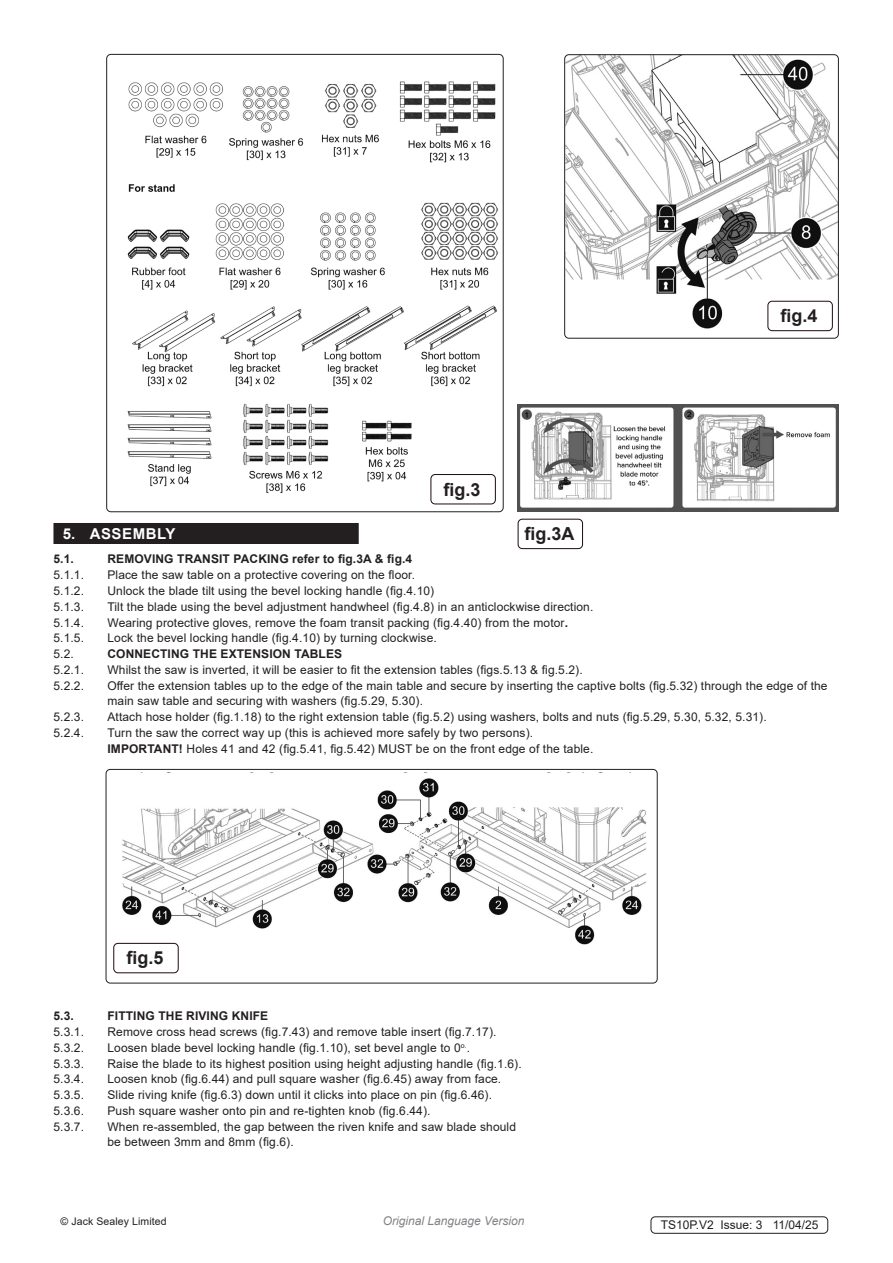
<style>
.page{position:relative;width:893px;height:1263px;background:#fff}
.page>*{position:absolute;margin:0;border:0;box-sizing:border-box;transform-origin:0 0}
.t1{font:700 18px "Arial";color:#231f20}
.t2{font:700 15px "Arial";letter-spacing:.035em;color:#fff}
.Body{font:12px/15.8px "Arial";letter-spacing:.01em;color:#231f20}
.t3{font:700 12px "Arial";letter-spacing:.01em;color:#231f20}
.t4{font:italic 12px "Arial";color:#808285}
.Rob{font:12px "Arial";color:#231f20}
.Body__Justified__7pt{font:10.5px "Arial";letter-spacing:.01em;color:#231f20}
.s1{font-weight:700}
</style>
<div class="page">
<div style="left:53px;top:523px;width:306px;height:21px;background:#231f20"></div>
<img style="left:566px;top:56px;width:271px;height:281px">
<div style="left:564px;top:54px;width:275px;height:285px;border:1px solid #231f20;border-radius:4px"></div>
<img style="left:106px;top:772px;width:551px;height:211px">
<div style="left:106px;top:769px;width:552px;height:214px;border:1px solid #231f20;border-radius:4px"></div>
<img style="left:108px;top:56px;width:394px;height:449px">
<div style="left:768px;top:301px;width:64px;height:30px;background:#fff;border-radius:4px"></div>
<div style="left:767px;top:301px;width:66px;height:30px;border:1px solid #200a0e;border-radius:4px"></div>
<div style="left:431px;top:474px;width:64px;height:30px;background:#fff;border-radius:4px"></div>
<div style="left:431px;top:474px;width:65px;height:30px;border:1px solid #200a0e;border-radius:4px"></div>
<div style="left:518px;top:519px;width:65px;height:30px;border:1px solid #200a0e;border-radius:4px"></div>
<div style="left:651px;top:1216px;width:177px;height:18px;border:1px solid #231f20;border-radius:4px"></div>
<div style="left:114px;top:943px;width:64px;height:30px;background:#fff;border-radius:4px"></div>
<div style="left:113px;top:943px;width:66px;height:30px;border:1px solid #200a0e;border-radius:4px"></div>
<img style="left:518px;top:405px;width:321px;height:107px">
<p class="t1" style="left:444px;top:476px;width:39px">fig.3</p>
<p class="t1" style="left:780px;top:303px;width:39px">fig.4</p>
<p class="t1" style="left:525px;top:521px;width:52px">fig.3A</p>
<p class="t2" style="left:63px;top:523px;width:114px">5. ASSEMBLY</p>
<p class="t3" style="left:53px;top:551px;width:22px">5.1.</p>
<p class="t3" style="left:107px;top:551px;width:306px">REMOVING TRANSIT PACKING refer to fig.3A &amp; fig.4</p>
<p class="Body" style="left:53px;top:567px;width:32px">5.1.1.</p>
<p class="Body" style="left:107px;top:567px;width:309px">Place the saw table on a protective covering on the floor.</p>
<p class="Body" style="left:53px;top:583px;width:32px">5.1.2.</p>
<p class="Body" style="left:107px;top:583px;width:328px">Unlock the blade tilt using the bevel locking handle (fig.4.10)</p>
<p class="Body" style="left:53px;top:599px;width:32px">5.1.3.</p>
<p class="Body" style="left:107px;top:599px;width:487px">Tilt the blade using the bevel adjustment handwheel (fig.4.8) in an anticlockwise direction.</p>
<p class="Body" style="left:53px;top:614px;width:32px">5.1.4.</p>
<p class="Body" style="left:107px;top:614px;width:462px">Wearing protective gloves, remove the foam transit packing (fig.4.40) from the motor<span class="s1">.</span></p>
<p class="Body" style="left:53px;top:630px;width:32px">5.1.5.</p>
<p class="Body" style="left:107px;top:630px;width:331px">Lock the bevel locking handle (fig.4.10) by turning clockwise.</p>
<p class="Body" style="left:53px;top:646px;width:22px">5.2.</p>
<p class="t3" style="left:107px;top:645px;width:236px">CONNECTING THE EXTENSION TABLES</p>
<p class="Body" style="left:53px;top:662px;width:32px">5.2.1.</p>
<p class="Body" style="left:107px;top:662px;width:477px">Whilst the saw is inverted, it will be easier to fit the extension tables (figs.5.13 &amp; fig.5.2).</p>
<p class="Body" style="left:53px;top:677px;width:32px">5.2.2.</p>
<p class="Body" style="left:107px;top:677px;width:722px">Offer the extension tables up to the edge of the main table and secure by inserting the captive bolts (fig.5.32) through the edge of the main saw table and securing with washers (fig.5.29, 5.30).</p>
<p class="Body" style="left:53px;top:709px;width:32px">5.2.3.</p>
<p class="Body" style="left:107px;top:709px;width:661px">Attach hose holder (fig.1.18) to the right extension table (fig.5.2) using washers, bolts and nuts (fig.5.29, 5.30, 5.32, 5.31).</p>
<p class="Body" style="left:53px;top:725px;width:32px">5.2.4.</p>
<p class="Body" style="left:107px;top:725px;width:427px">Turn the saw the correct way up (this is achieved more safely by two persons).</p>
<p class="Body" style="left:107px;top:740px;width:487px"><span class="s1">IMPORTANT!</span> Holes 41 and 42 (fig.5.41, fig.5.42) MUST be on the front edge of the table.</p>
<p class="t1" style="left:126px;top:945px;width:39px">fig.5</p>
<p class="t3" style="left:53px;top:1008px;width:22px">5.3.</p>
<p class="t3" style="left:107px;top:1008px;width:162px">FITTING THE RIVING KNIFE</p>
<p class="Body" style="left:53px;top:1024px;width:32px">5.3.1.</p>
<p class="Body" style="left:107px;top:1024px;width:390px">Remove cross head screws (fig.7.43) and remove table insert (fig.7.17).</p>
<p class="Body" style="left:53px;top:1040px;width:32px">5.3.2.</p>
<p class="Body" style="left:107px;top:1040px;width:364px">Loosen blade bevel locking handle (fig.1.10), set bevel angle to 0<sup>o.</sup>.</p>
<p class="Body" style="left:53px;top:1055px;width:32px">5.3.3.</p>
<p class="Body" style="left:107px;top:1055px;width:416px">Raise the blade to its highest position using height adjusting handle (fig.1.6).</p>
<p class="Body" style="left:53px;top:1071px;width:32px">5.3.4.</p>
<p class="Body" style="left:107px;top:1071px;width:395px">Loosen knob (fig.6.44) and pull square washer (fig.6.45) away from face.</p>
<p class="Body" style="left:53px;top:1087px;width:32px">5.3.5.</p>
<p class="Body" style="left:107px;top:1087px;width:386px">Slide riving knife (fig.6.3) down until it clicks into place on pin (fig.6.46).</p>
<p class="Body" style="left:53px;top:1103px;width:32px">5.3.6.</p>
<p class="Body" style="left:107px;top:1103px;width:325px">Push square washer onto pin and re-tighten knob (fig.6.44).</p>
<p class="Body" style="left:53px;top:1118px;width:32px">5.3.7.</p>
<p class="Body" style="left:107px;top:1118px;width:410px">When re-assembled, the gap between the riven knife and saw blade should</p>
<p class="Body" style="left:107px;top:1134px;width:188px">be between 3mm and 8mm (fig.6).</p>
<p class="Body__Justified__7pt" style="left:61px;top:1214px;width:108px">© Jack Sealey Limited</p>
<p class="t4" style="left:383px;top:1213px;width:143px">Original Language Version</p>
<p class="Rob" style="left:661px;top:1216px;width:159px">TS10P.V2 Issue: 3 11/04/25</p>
</div>
